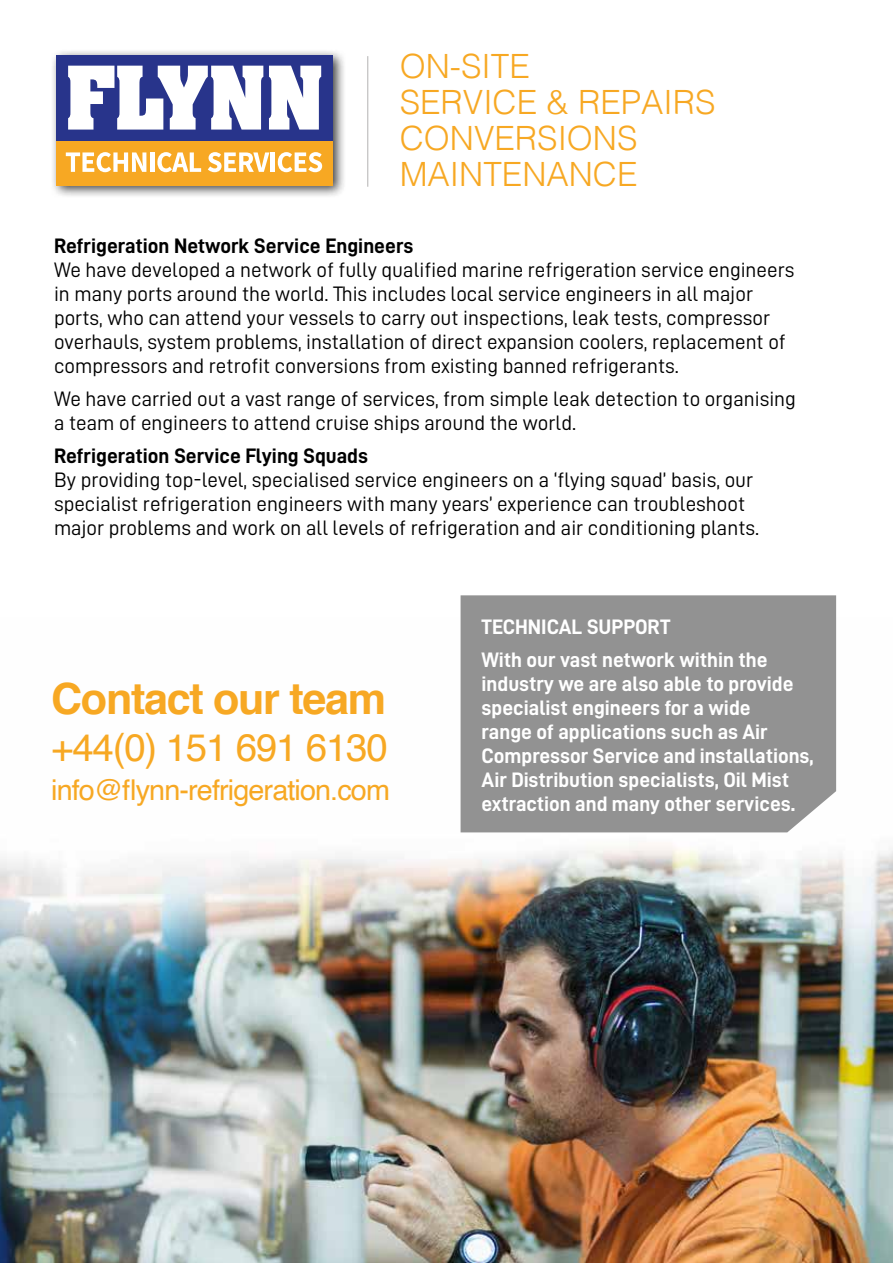
<style>
.page{position:relative;width:893px;height:1263px;background:#fff}
.page>*{position:absolute;margin:0;border:0;box-sizing:border-box;transform-origin:0 0}
.t1{font:700 43.05px "Helvetica";letter-spacing:-.03em;color:#f7a823}
.t2{font:38.4px "Helvetica";letter-spacing:-.03em;color:#f7a823}
.t3{font:300 33.45px/36px "Helvetica";color:#f7a823}
.t4{font:28.8px "Helvetica";letter-spacing:-.03em;color:#f7a823}
.t5{font:21px/24px "D DIN";color:#000}
.t6{font:21px/24px "D DIN Bold";color:#fff}
.t7{font:21px "D DIN Bold";color:#000}
</style>
<div class="page">
<img style="left:0;top:618px;width:893px;height:645px">
<div style="left:50px;top:49px;width:297px;height:150px;background:#000;opacity:.75"></div>
<div style="left:56px;top:55px;width:277px;height:88px;background:#28348b"></div>
<div style="left:56px;top:141px;width:277px;height:44px;background:#f7a823"></div>
<svg style="left:68px;top:66px;width:195px;height:64px"></svg>
<svg style="left:269px;top:66px;width:52px;height:64px;background:#dcddec"></svg>
<svg style="left:66px;top:152px;width:80px;height:20px"></svg>
<hr style="left:150px;top:152px;width:4px;height:20px;background:#fff">
<svg style="left:157px;top:152px;width:44px;height:20px"></svg>
<svg style="left:208px;top:152px;width:61px;height:20px"></svg>
<hr style="left:271px;top:152px;width:4px;height:20px;background:#fff">
<svg style="left:278px;top:152px;width:44px;height:20px"></svg>
<hr style="left:367px;top:56px;width:1px;height:131px;background:#b3b2b2">
<div style="left:461px;top:595px;width:375px;height:237px;background:#929292"></div>
<h3 class="t3" style="left:400px;top:46px;width:317px">ON-SITE<br>SERVICE &amp; REPAIRS<br>CONVERSIONS<br>MAINTENANCE</h3>
<p class="t7" style="left:54px;top:235px;width:361px">Refrigeration Network Service Engineers</p>
<p class="t5" style="left:54px;top:258px;width:742px">We have developed a network of fully qualified marine refrigeration service engineers in many ports around the world. This includes local service engineers in all major ports, who can attend your vessels to carry out inspections, leak tests, compressor overhauls, system problems, installation of direct expansion coolers, replacement of compressors and retrofit conversions from existing banned refrigerants.</p>
<p class="t5" style="left:54px;top:386px;width:743px">We have carried out a vast range of services, from simple leak detection to organising a team of engineers to attend cruise ships around the world.</p>
<p class="t7" style="left:54px;top:444px;width:315px">Refrigeration Service Flying Squads</p>
<p class="t5" style="left:54px;top:467px;width:707px">By providing top-level, specialised service engineers on a ‘flying squad’ basis, our specialist refrigeration engineers with many years’ experience can troubleshoot major problems and work on all levels of refrigeration and air conditioning plants.</p>
<h1 class="t1" style="left:51px;top:664px;width:336px">Contact our team</h1>
<h2 class="t2" style="left:51px;top:718px;width:338px">+44(0) 151 691 6130</h2>
<h3 class="t4" style="left:51px;top:768px;width:340px">info@flynn-refrigeration.com</h3>
<p class="t6" style="left:482px;top:610px;width:288px;line-height:32.5px">TECHNICAL SUPPORT<br>With our vast network within the</p>
<p class="t6" style="left:482px;top:671px;width:334px">industry we are also able to provide specialist engineers for a wide<br>range of applications such as Air Compressor Service and installations, Air Distribution specialists, Oil Mist extraction and many other services.</p>
</div>
